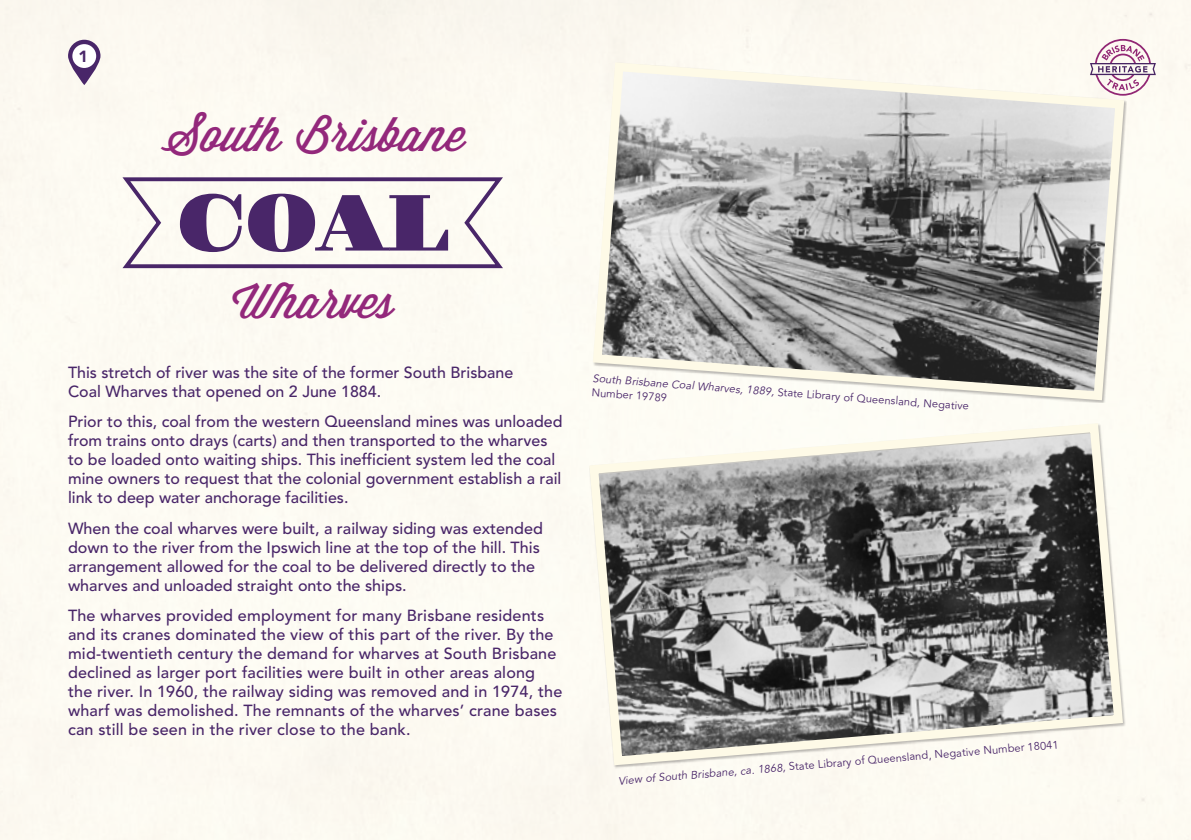
<style>
.page{position:relative;width:1191px;height:840px;background:#fff}
.page>*{position:absolute;margin:0;border:0;box-sizing:border-box;transform-origin:0 0}
.t1{font:80px "Gravitas One";color:#492669}
.Wisdom_Script{font:46.8px "Wisdom Script AI";color:#93287b}
.t2{font:900 25px "Avenir";color:#492669}
.Body{font:500 16px/19px "Avenir";color:#492669}
.t3{font:900 16px "Avenir";color:#492669}
.Photo_Caption{font:11px/13px "Avenir";color:#492669}
.s1{font-style:italic}
</style>
<div class="page">
<div style="left:0;top:0;width:1191px;height:839px;background:#fdfbf2"></div>
<svg style="left:588px;top:58px;width:540px;height:346px"></svg>
<svg style="left:585px;top:418px;width:542px;height:351px"></svg>
<svg style="left:119px;top:174px;width:388px;height:96px"></svg>
<svg style="left:68px;top:40px;width:32px;height:45px"></svg>
<div style="left:72px;top:44px;width:24px;height:24px;background:#fff;border-radius:50%"></div>
<p class="t2" style="left:76px;top:42px;width:16px">1</p>
<p class="t3" style="left:79px;top:47px;width:11px">1</p>
<p class="Wisdom_Script" style="left:161px;top:98px;width:306px">South Brisbane</p>
<p class="t1" style="left:175px;top:175px;width:276px">COAL</p>
<p class="Wisdom_Script" style="left:232px;top:265px;width:163px">Wharves</p>
<p class="Body" style="left:68px;top:363px;width:447px">This stretch of river was the site of the former South Brisbane<br>Coal Wharves that opened on 2 June 1884.</p>
<p class="Body" style="left:68px;top:412px;width:496px">Prior to this, coal from the western Queensland mines was unloaded from trains onto drays (carts) and then transported to the wharves to be loaded onto waiting ships. This inefficient system led the coal mine owners to request that the colonial government establish a rail link to deep water anchorage facilities.</p>
<p class="Body" style="left:68px;top:518px;width:476px">When the coal wharves were built, a railway siding was extended down to the river from the Ipswich line at the top of the hill. This arrangement allowed for the coal to be delivered directly to the wharves and unloaded straight onto the ships.</p>
<p class="Body" style="left:68px;top:606px;width:496px">The wharves provided employment for many Brisbane residents and its cranes dominated the view of this part of the river. By the mid-twentieth century the demand for wharves at South Brisbane declined as larger port facilities were built in other areas along the river. In 1960, the railway siding was removed and in 1974, the wharf was demolished. The remnants of the wharves’ crane bases can still be seen in the river close to the bank.</p>
<p class="Photo_Caption" style="left:593px;top:373px;width:379px;rotate:4deg"><span class="s1">South Brisbane Coal Wharves, 1889,</span> State Library of Queensland, Negative<br>Number 19789</p>
<p class="Photo_Caption" style="left:618px;top:775px;width:443px;rotate:-5deg"><span class="s1">View of South Brisbane, ca. 1868,</span> State Library of Queensland, Negative Number 18041</p>
</div>
